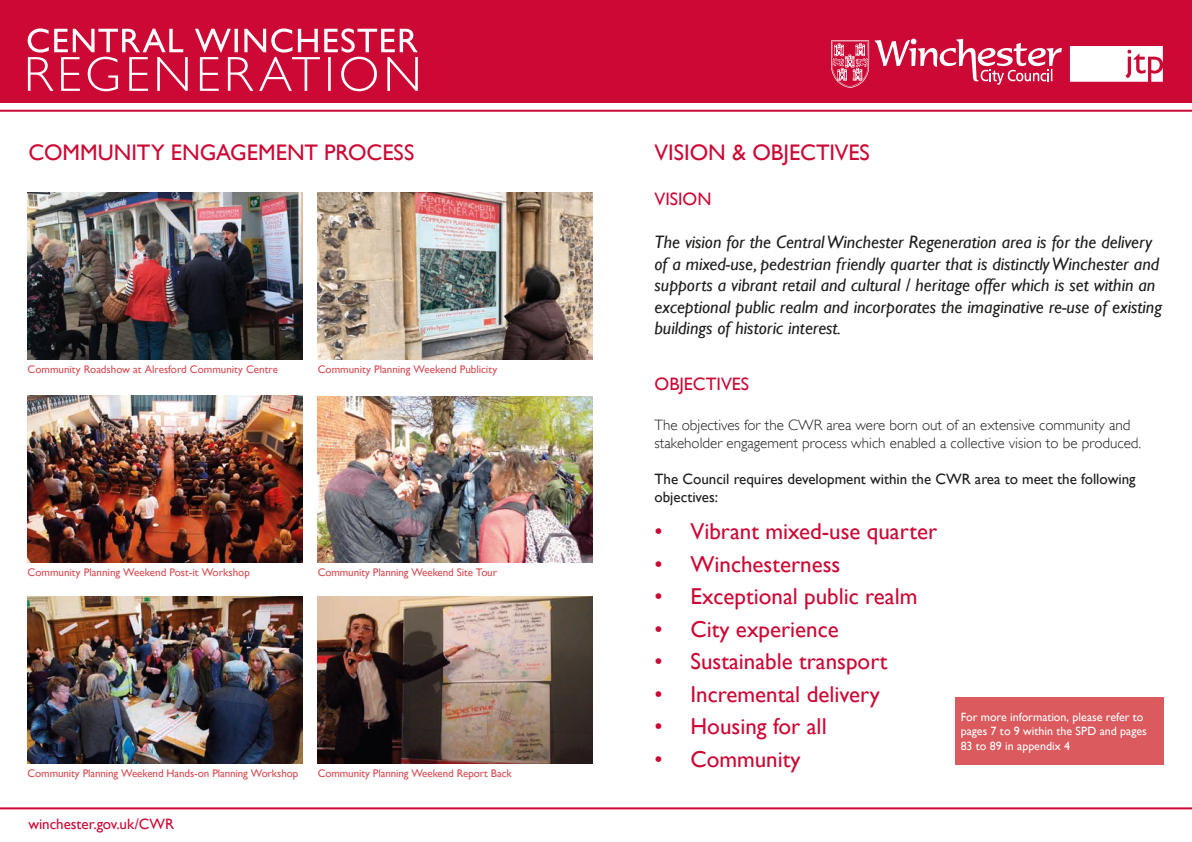
<style>
.page{position:relative;width:1192px;height:842px;background:#fff}
.page>*{position:absolute;margin:0;border:0;box-sizing:border-box;transform-origin:0 0}
.t1{font:23px "Gill Sans";color:#cc0935}
.t2{font:22.5px "Gill Sans";color:#cc0935}
.t3{font:italic 18px/21.6px "Gill Sans";color:#1d1d1b}
.t4{font:18px "Gill Sans";color:#cc0935}
.t5{font:300 15px/18px "Gill Sans";color:#1d1d1b}
.t6{font:15px/18px "Gill Sans";color:#1d1d1b}
.t7{font:15px "Gill Sans";color:#cc0935}
.t8{font:12px/14.4px "Gill Sans";color:#fff}
.t9{font:11.05px "Gill Sans";letter-spacing:-.005em;color:#d64c53}
</style>
<div class="page">
<hr style="left:0;top:110px;width:1192px;height:2px;background:#cc0935">
<div style="left:0;top:0;width:1192px;height:103px;background:#cc0935"></div>
<svg style="left:875px;top:39px;width:187px;height:46px"></svg>
<svg style="left:831px;top:40px;width:38px;height:48px"></svg>
<svg style="left:1070px;top:46px;width:93px;height:36px;background:#f9e2e7"></svg>
<svg style="left:28px;top:28px;width:390px;height:63px"></svg>
<hr style="left:0;top:807px;width:1192px;height:2px;background:#cc0935">
<img style="left:28px;top:192px;width:274px;height:167px">
<img style="left:318px;top:192px;width:274px;height:167px">
<img style="left:28px;top:395px;width:274px;height:167px">
<img style="left:28px;top:597px;width:274px;height:167px">
<img style="left:318px;top:396px;width:274px;height:166px">
<img style="left:318px;top:597px;width:274px;height:167px">
<div style="left:955px;top:697px;width:209px;height:68px;background:#da5a5d"></div>
<p class="t2" style="left:29px;top:140px;width:387px">COMMUNITY ENGAGEMENT PROCESS</p>
<p class="t2" style="left:655px;top:140px;width:217px">VISION &amp; OBJECTIVES</p>
<p class="t9" style="left:28px;top:362px;width:252px">Community Roadshow at Alresford Community Centre</p>
<p class="t9" style="left:318px;top:362px;width:181px">Community Planning Weekend Publicity</p>
<p class="t9" style="left:28px;top:565px;width:224px">Community Planning Weekend Post-it Workshop</p>
<p class="t9" style="left:318px;top:565px;width:181px">Community Planning Weekend Site Tour</p>
<p class="t9" style="left:28px;top:766px;width:272px">Community Planning Weekend Hands-on Planning Workshop</p>
<p class="t9" style="left:318px;top:766px;width:195px">Community Planning Weekend Report Back</p>
<p class="t7" style="left:28px;top:815px;width:147px">winchester.gov.uk/CWR</p>
<p class="t4" style="left:655px;top:188px;width:58px">VISION</p>
<p class="t3" style="left:655px;top:231px;width:509px">The vision for the Central Winchester Regeneration area is for the delivery of a mixed-use, pedestrian friendly quarter that is distinctly Winchester and supports a vibrant retail and cultural / heritage offer which is set within an exceptional public realm and incorporates the imaginative re-use of existing buildings of historic interest.</p>
<p class="t4" style="left:655px;top:374px;width:96px">OBJECTIVES</p>
<p class="t5" style="left:655px;top:416px;width:488px">The objectives for the CWR area were born out of an extensive community and stakeholder engagement process which enabled a collective vision to be produced.</p>
<p class="t6" style="left:655px;top:470px;width:483px">The Council requires development within the CWR area to meet the following objectives:</p>
<p class="t1" style="left:655px;top:518px;width:284px">• Vibrant mixed-use quarter</p>
<p class="t1" style="left:655px;top:551px;width:187px">• Winchesterness</p>
<p class="t1" style="left:655px;top:583px;width:265px">• Exceptional public realm</p>
<p class="t1" style="left:655px;top:616px;width:186px">• City experience</p>
<p class="t1" style="left:655px;top:648px;width:235px">• Sustainable transport</p>
<p class="t1" style="left:655px;top:681px;width:227px">• Incremental delivery</p>
<p class="t1" style="left:655px;top:713px;width:174px">• Housing for all</p>
<p class="t1" style="left:655px;top:746px;width:147px">• Community</p>
<p class="t8" style="left:961px;top:710px;width:188px">For more information, please refer to pages 7 to 9 within the SPD and pages<br>83 to 89 in appendix 4</p>
</div>
